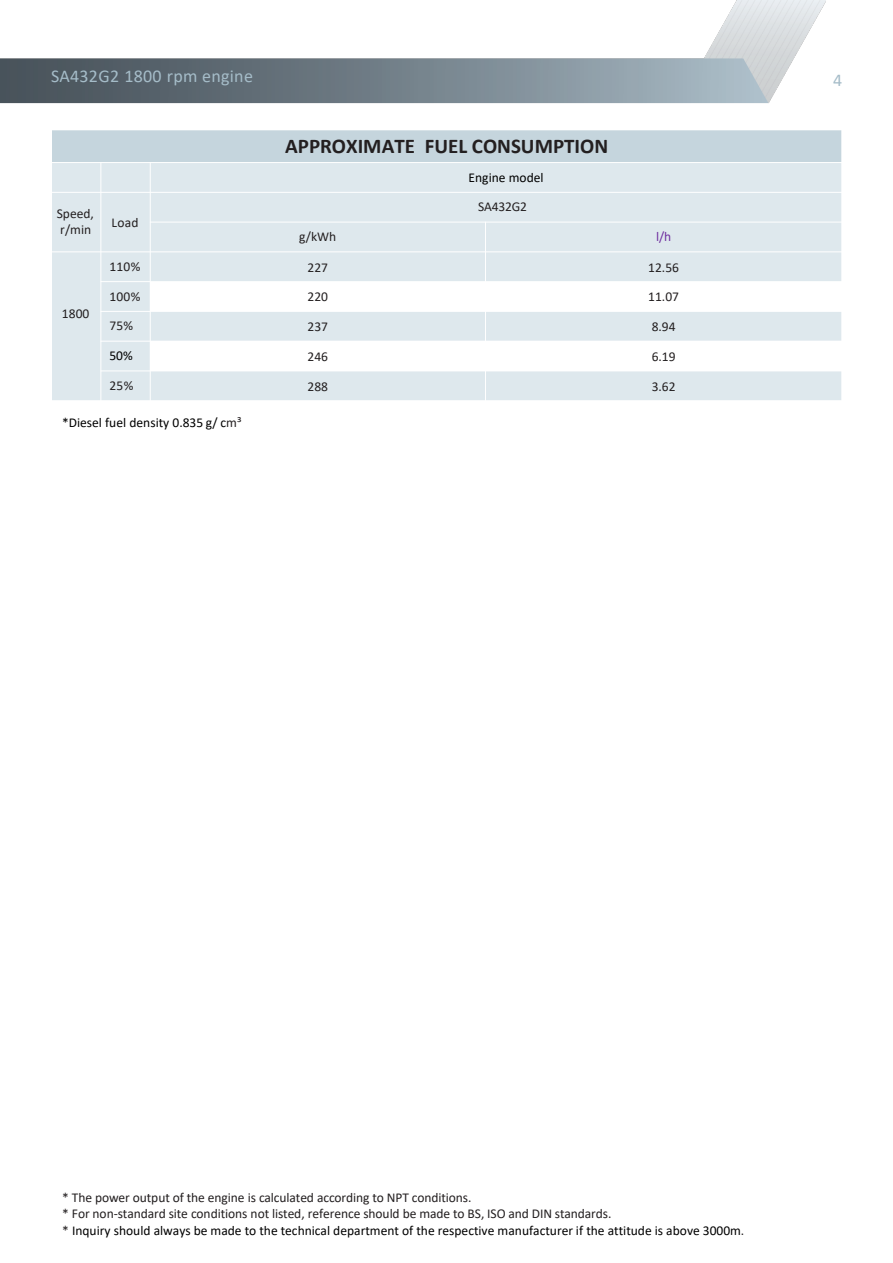
<style>
.page{position:relative;width:893px;height:1263px;background:#fff}
.page>*{position:absolute;margin:0;border:0;box-sizing:border-box;transform-origin:0 0}
.t1{font:700 21px "Calibri";color:#231f20}
.t2{font:18px "Calibri";letter-spacing:.015em;color:#a5bcc8}
.t3{font:13.5px/16.2px "Calibri";letter-spacing:-.005em;color:#231f20}
.t4{font:13.5px "Calibri";color:#000}
.t5{font:13.5px "Calibri";color:#7030a0}
.s1{color:#231f20}
</style>
<div class="page">
<img style="left:0;top:0;width:826px;height:104px">
<div style="left:51px;top:130px;width:790px;height:33px;background:#c5d5dd"></div>
<div style="left:51px;top:163px;width:50px;height:29px;background:#dee8ed"></div>
<div style="left:101px;top:163px;width:49px;height:29px;background:#dee8ed"></div>
<div style="left:150px;top:163px;width:691px;height:29px;background:#dee8ed"></div>
<div style="left:51px;top:192px;width:50px;height:60px;background:#dee8ed"></div>
<div style="left:101px;top:192px;width:49px;height:60px;background:#dee8ed"></div>
<div style="left:150px;top:192px;width:691px;height:30px;background:#dee8ed"></div>
<div style="left:150px;top:222px;width:335px;height:30px;background:#dee8ed"></div>
<div style="left:485px;top:222px;width:356px;height:30px;background:#dee8ed"></div>
<div style="left:51px;top:252px;width:50px;height:149px;background:#dee8ed"></div>
<div style="left:101px;top:252px;width:49px;height:30px;background:#dee8ed"></div>
<div style="left:150px;top:252px;width:335px;height:30px;background:#dee8ed"></div>
<div style="left:485px;top:252px;width:356px;height:30px;background:#dee8ed"></div>
<div style="left:101px;top:282px;width:49px;height:29px;background:#dee8ed"></div>
<div style="left:101px;top:311px;width:49px;height:30px;background:#dee8ed"></div>
<div style="left:150px;top:311px;width:335px;height:30px;background:#dee8ed"></div>
<div style="left:485px;top:311px;width:356px;height:30px;background:#dee8ed"></div>
<div style="left:101px;top:341px;width:49px;height:30px;background:#dee8ed"></div>
<div style="left:101px;top:371px;width:49px;height:30px;background:#dee8ed"></div>
<div style="left:150px;top:371px;width:335px;height:30px;background:#dee8ed"></div>
<div style="left:485px;top:371px;width:356px;height:30px;background:#dee8ed"></div>
<hr style="left:100px;top:162px;width:1px;height:239px;background:#fff">
<hr style="left:150px;top:162px;width:1px;height:239px;background:#fff">
<hr style="left:485px;top:222px;width:1px;height:179px;background:#fff">
<hr style="left:51px;top:162px;width:791px;height:1px;background:#fff">
<hr style="left:51px;top:192px;width:791px;height:1px;background:#fff">
<hr style="left:150px;top:222px;width:692px;height:1px;background:#fff">
<hr style="left:51px;top:251px;width:791px;height:1px;background:#fff">
<hr style="left:100px;top:281px;width:742px;height:1px;background:#fff">
<hr style="left:100px;top:311px;width:742px;height:1px;background:#fff">
<hr style="left:100px;top:341px;width:742px;height:1px;background:#fff">
<hr style="left:100px;top:371px;width:742px;height:1px;background:#fff">
<hr style="left:51px;top:129px;width:1px;height:272px;background:#fff">
<hr style="left:51px;top:400px;width:791px;height:1px;background:#fff">
<p class="t2" style="left:51px;top:64px;width:203px">SA432G2 1800 rpm engine</p>
<p class="t2" style="left:833px;top:68px;width:11px">4</p>
<p class="t3" style="left:57px;top:205px;width:39px">Speed, r/min</p>
<p class="t3" style="left:111px;top:214px;width:29px">Load</p>
<p class="t1" style="left:285px;top:131px;width:324px">APPROXIMATE FUEL CONSUMPTION</p>
<p class="t4" style="left:468px;top:168px;width:76px">Engine model</p>
<p class="t3" style="left:478px;top:198px;width:50px">SA432G2</p>
<p class="t3" style="left:299px;top:228px;width:39px">g/kWh</p>
<p class="t5" style="left:656px;top:227px;width:17px">l/h</p>
<p class="t3" style="left:62px;top:305px;width:29px">1800</p>
<p class="t3" style="left:109px;top:258px;width:32px">110%</p>
<p class="t3" style="left:307px;top:259px;width:22px">227</p>
<p class="t3" style="left:648px;top:259px;width:32px">12.56</p>
<p class="t3" style="left:109px;top:288px;width:32px">100%</p>
<p class="t3" style="left:307px;top:289px;width:22px">220</p>
<p class="t3" style="left:648px;top:289px;width:32px">11.07</p>
<p class="t3" style="left:109px;top:318px;width:25px">75%</p>
<p class="t3" style="left:307px;top:318px;width:22px">237</p>
<p class="t3" style="left:651px;top:318px;width:25px">8.94</p>
<p class="t4" style="left:109px;top:346px;width:25px">50%</p>
<p class="t3" style="left:307px;top:348px;width:22px">246</p>
<p class="t3" style="left:651px;top:348px;width:25px">6.19</p>
<p class="t3" style="left:109px;top:377px;width:26px">25%</p>
<p class="t3" style="left:307px;top:378px;width:22px">288</p>
<p class="t3" style="left:651px;top:378px;width:25px">3.62</p>
<p class="t4" style="left:62px;top:414px;width:181px">*Diesel fuel density 0.835 g/ c<span class="s1">m³</span></p>
<p class="t3" style="left:62px;top:1189px;width:411px">* The power output of the engine is calculated according to NPT conditions.</p>
<p class="t3" style="left:62px;top:1206px;width:550px">* For non-standard site conditions not listed, reference should be made to BS, ISO and DIN standards.</p>
<p class="t4" style="left:62px;top:1221px;width:683px"><span class="s1">*</span> Inquiry should always be made to the technical department of the respective manufacturer if the attitude is above 3000m<span class="s1">.</span></p>
</div>
